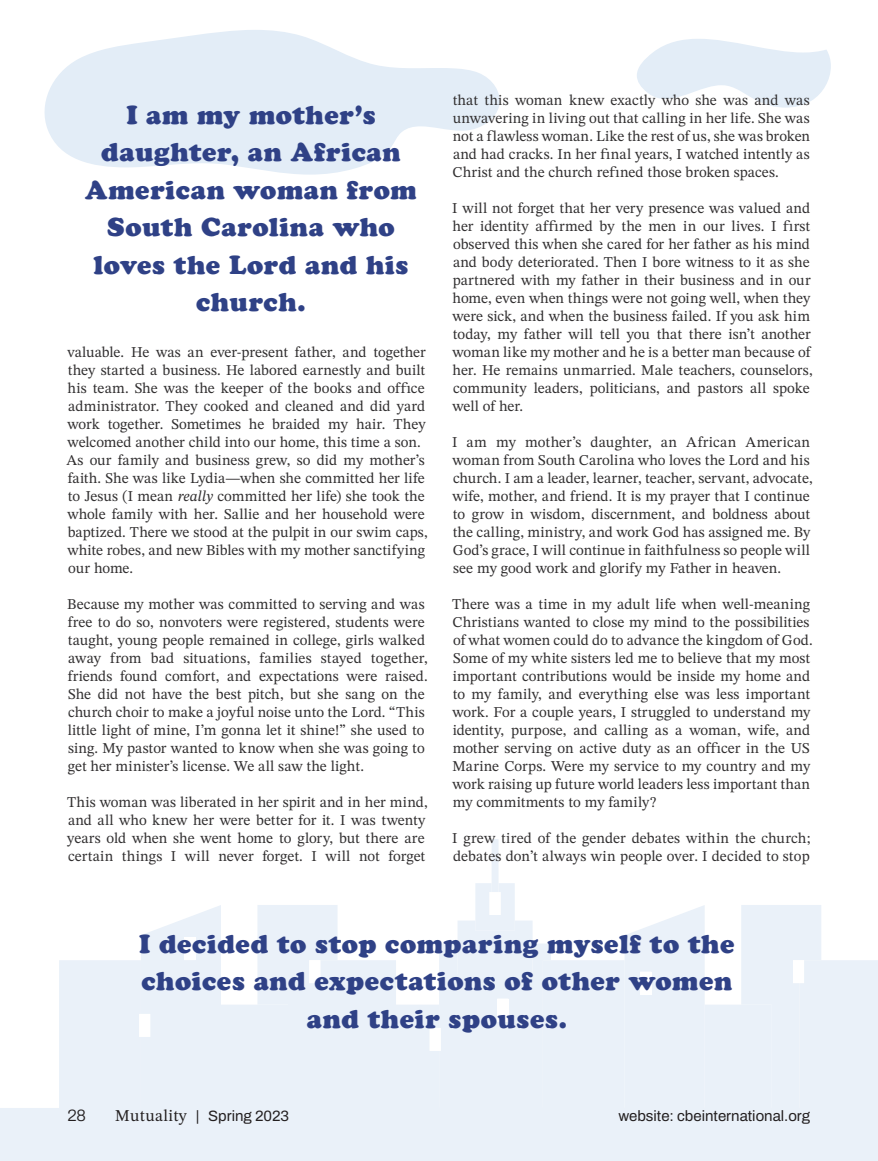
<style>
.page{position:relative;width:878px;height:1161px;background:#fff}
.page>*{position:absolute;margin:0;border:0;box-sizing:border-box;transform-origin:0 0}
.t1{font:900 27px/37.5px "Cooper";letter-spacing:.025em;color:#2f4186;text-align:center}
.t2{font:600 16.5px "Archivo";color:#231f20}
.t3{font:15px/18px "STIX Two Text";letter-spacing:.005em;color:#312f30}
.t4{font:600 15px "Archivo";color:#231f20}
.s1{font-style:italic}
.s2{font-family:"STIX Two Text";font-weight:400;font-size:16.5px}
</style>
<div class="page">
<svg style="left:637px;top:39px;width:193px;height:69px"></svg>
<svg style="left:45px;top:30px;width:454px;height:145px;fill:#e3edf7"></svg>
<svg style="left:0;top:839px;width:878px;height:322px"></svg>
<h1 class="t1" style="left:85px;top:96px;width:333px">I am my mother’s daughter, an African<br>American woman from<br>South Carolina who loves the Lord and his church.</h1>
<p class="t3" style="left:66px;top:343px;width:363px">valuable. He was an ever-present father, and together they started a business. He labored earnestly and built his team. She was the keeper of the books and office administrator. They cooked and cleaned and did yard work together. Sometimes he braided my hair. They welcomed another child into our home, this time a son.<br>As our family and business grew, so did my mother’s faith. She was like Lydia—when she committed her life to Jesus (I mean <span class="s1">really</span> committed her life) she took the whole family with her. Sallie and her household were baptized. There we stood at the pulpit in our swim caps, white robes, and new Bibles with my mother sanctifying our home.</p>
<p class="t3" style="left:67px;top:595px;width:362px">Because my mother was committed to serving and was free to do so, nonvoters were registered, students were taught, young people remained in college, girls walked away from bad situations, families stayed together, friends found comfort, and expectations were raised.<br>She did not have the best pitch, but she sang on the church choir to make a joyful noise unto the Lord. “This little light of mine, I’m gonna let it shine!” she used to sing. My pastor wanted to know when she was going to get her minister’s license. We all saw the light.</p>
<p class="t3" style="left:67px;top:793px;width:362px">This woman was liberated in her spirit and in her mind, and all who knew her were better for it. I was twenty years old when she went home to glory, but there are certain things I will never forget. I will not forget</p>
<p class="t3" style="left:452px;top:91px;width:359px;text-align:justify">that this woman knew exactly who she was and was unwavering in living out that calling in her life. She was not a flawless woman. Like the rest of us, she was broken and had cracks. In her final years, I watched intently as Christ and the church refined those broken spaces.</p>
<p class="t3" style="left:452px;top:199px;width:362px">I will not forget that her very presence was valued and her identity affirmed by the men in our lives. I first observed this when she cared for her father as his mind and body deteriorated. Then I bore witness to it as she partnered with my father in their business and in our home, even when things were not going well, when they were sick, and when the business failed. If you ask him today, my father will tell you that there isn’t another woman like my mother and he is a better man because of her. He remains unmarried. Male teachers, counselors, community leaders, politicians, and pastors all spoke well of her.</p>
<p class="t3" style="left:452px;top:433px;width:362px">I am my mother’s daughter, an African American woman from South Carolina who loves the Lord and his church. I am a leader, learner, teacher, servant, advocate, wife, mother, and friend. It is my prayer that I continue to grow in wisdom, discernment, and boldness about the calling, ministry, and work God has assigned me. By God’s grace, I will continue in faithfulness so people will see my good work and glorify my Father in heaven.</p>
<p class="t3" style="left:452px;top:595px;width:362px">There was a time in my adult life when well-meaning Christians wanted to close my mind to the possibilities of what women could do to advance the kingdom of God.<br>Some of my white sisters led me to believe that my most important contributions would be inside my home and to my family, and everything else was less important work. For a couple years, I struggled to understand my identity, purpose, and calling as a woman, wife, and mother serving on active duty as an officer in the US Marine Corps. Were my service to my country and my work raising up future world leaders less important than my commitments to my family?</p>
<p class="t3" style="left:452px;top:829px;width:360px">I grew tired of the gender debates within the church; debates don’t always win people over. I decided to stop</p>
<h1 class="t1" style="left:139px;top:925px;width:596px">I decided to stop comparing myself to the choices and expectations of other women and their spouses.</h1>
<p class="t2" style="left:67px;top:1102px;width:20px">28</p>
<p class="t4" style="left:115px;top:1104px;width:176px"><span class="s2">Mutuality</span> | Spring 2023</p>
<p class="t4" style="left:618px;top:1104px;width:193px">website: cbeinternational.org</p>
</div>
